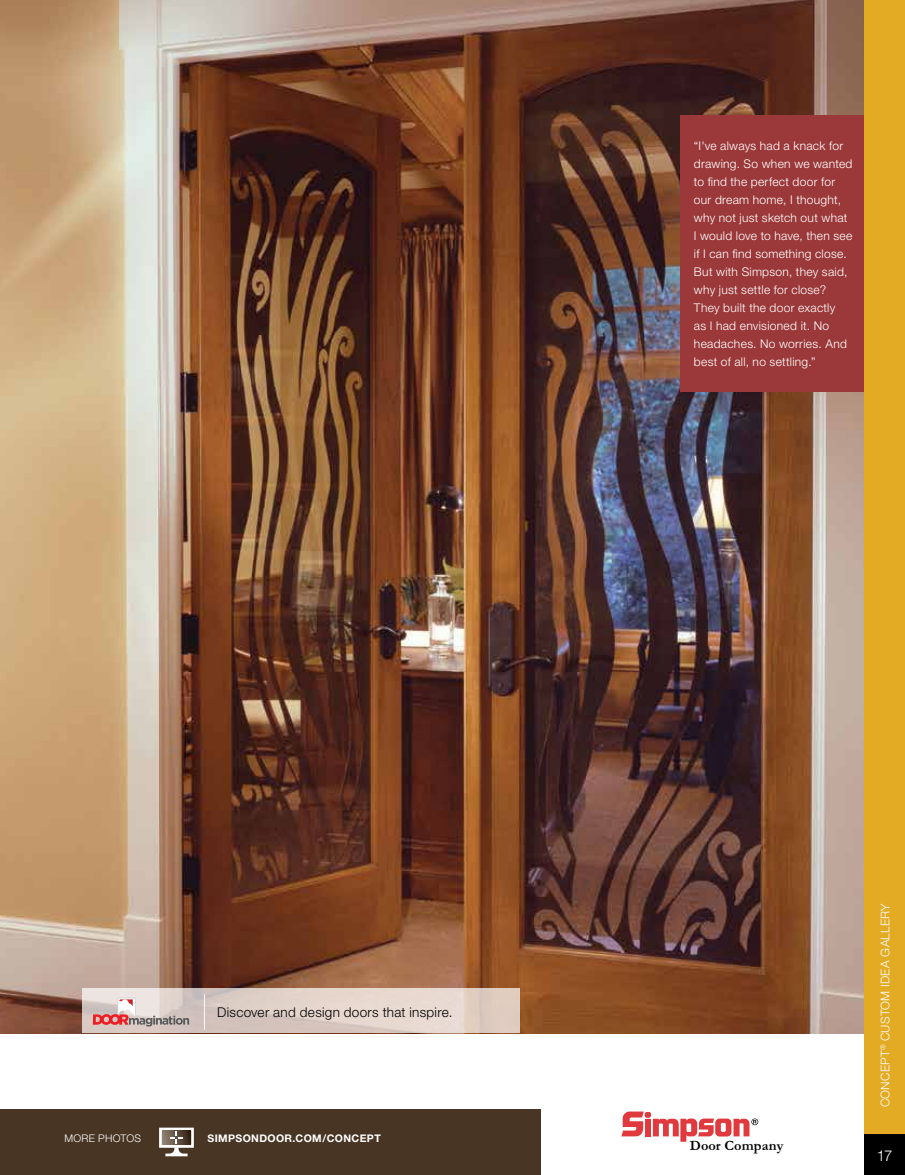
<style>
.page{position:relative;width:905px;height:1175px;background:#fff}
.page>*{position:absolute;margin:0;border:0;box-sizing:border-box;transform-origin:0 0}
.t1{font:300 15px "Helvetica Neue";color:#fff}
.t2{font:700 14.1px "Garamond";letter-spacing:.005em;color:#000}
.t3{font:300 13.5px "Helvetica Neue";letter-spacing:.02em;color:#000}
.t4{font:300 12px/18px "Helvetica Neue";letter-spacing:.025em;color:#fff}
.t5{font:700 10.5px "Helvetica Neue";letter-spacing:.035em;color:#fff}
.t6{font:300 10.5px "Helvetica Neue";letter-spacing:.025em;color:#fff}
</style>
<div class="page">
<svg style="left:621px;top:1111px;width:22px;height:25px"></svg>
<div style="left:644px;top:1111px;width:7px;height:6px;background:#e03a3e;border-radius:2px"></div>
<div style="left:645px;top:1118px;width:5px;height:18px;background:#e03a3e"></div>
<svg style="left:653px;top:1118px;width:105px;height:23px"></svg>
<img style="left:0;top:0;width:864px;height:1033px">
<div style="left:680px;top:115px;width:186px;height:276px;background:#9b393a"></div>
<svg style="left:82px;top:988px;width:437px;height:45px;background:#dfcfc7"></svg>
<svg style="left:93px;top:997px;width:96px;height:29px;background:#d3b6b4"></svg>
<hr style="left:204px;top:994px;width:1px;height:35px;background:#fff">
<div style="left:864px;top:0;width:40px;height:1134px;background:#e3aa24"></div>
<div style="left:864px;top:1134px;width:40px;height:40px;background:#000"></div>
<div style="left:0;top:1109px;width:540px;height:65px;background:#493523"></div>
<svg style="left:159px;top:1127px;width:35px;height:29px"></svg>
<p class="t3" style="left:217px;top:1004px;width:237px">Discover and design doors that inspire.</p>
<p class="t6" style="left:64px;top:1131px;width:78px">more photos</p>
<p class="t5" style="left:207px;top:1131px;width:175px">SIMPSONDOOR.COM/CONCEPT</p>
<p class="t4" style="left:694px;top:136px;width:160px">“I've always had a knack for drawing. So when we wanted to find the perfect door for our dream home, I thought, why not just sketch out what<br>I would love to have, then see if I can find something close.<br>But with Simpson, they said, why just settle for close?<br>They built the door exactly<br>as I had envisioned it. No headaches. No worries. And best of all, no settling.”</p>
<p class="t2" style="left:689px;top:1135px;width:95px">Door Company</p>
<p class="t4" style="left:875px;top:1107px;width:206px;rotate:-90deg">concept<sup>®</sup> custom idea gallery</p>
<p class="t1" style="left:876px;top:1146px;width:17px">17</p>
</div>
